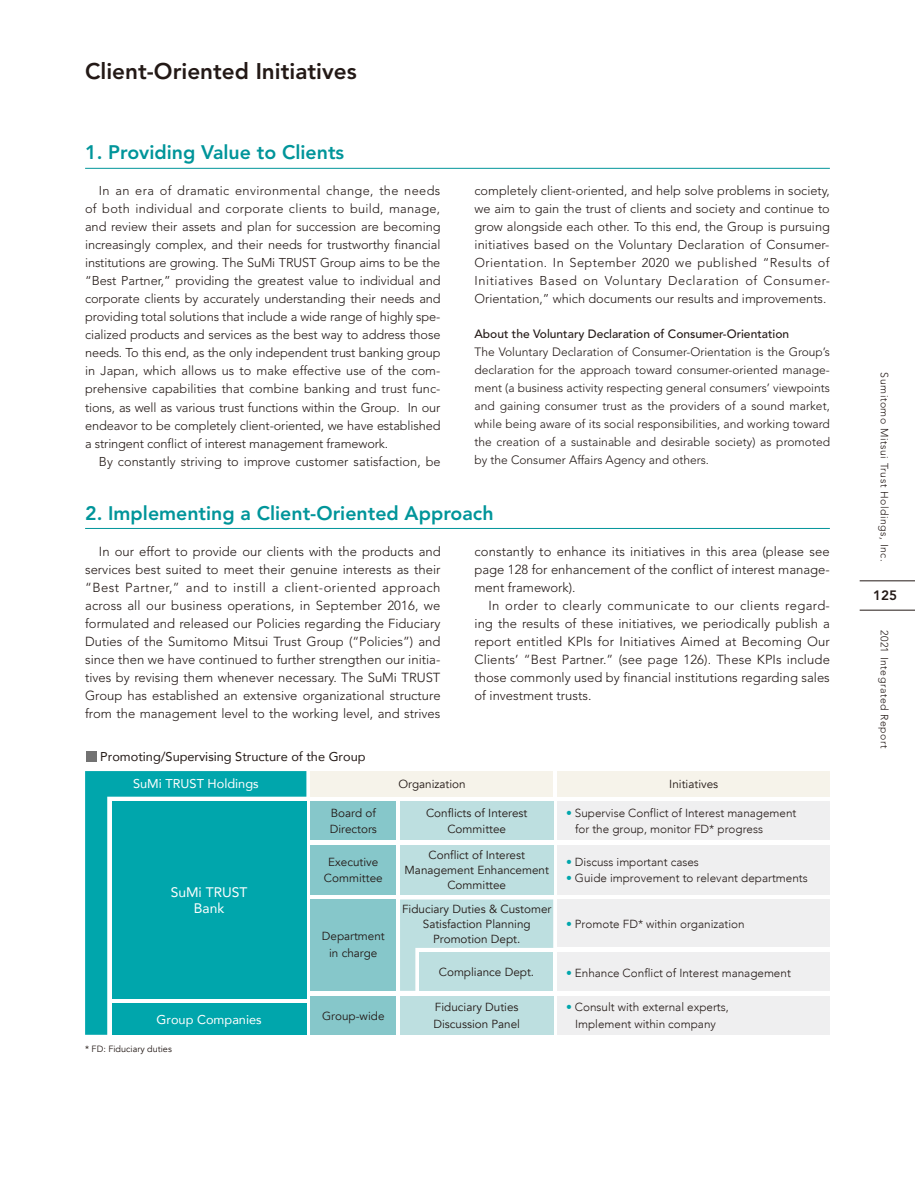
<style>
.page{position:relative;width:915px;height:1191px;background:#fff}
.page>*{position:absolute;margin:0;border:0;box-sizing:border-box;transform-origin:0 0}
.t1{font:800 22.5px "Avenir";color:#231916}
.t2{font:800 19.5px "Avenir";color:#00959a}
.t3{font:13.8px/16.5px "Avenir";color:#fff;text-align:center}
.t4{font:800 13.5px "Avenir";color:#231916}
.t5{font:300 13.05px/18px "Avenir";color:#231916;text-align:justify}
.t6{font:300 12.75px/18px "Avenir";color:#231916;text-align:justify}
.t7{font:12.75px "Avenir";color:#231916}
.t8{font:12.75px "Avenir";color:#fff}
.t9{font:300 12px/18px "Avenir";color:#231916;text-align:justify}
.t10{font:500 12px "Avenir";color:#231916}
.t11{font:11.7px/16.5px "Avenir";color:#231916;text-align:center}
.t12{font:300 11.7px/16.5px "Avenir";color:#231916}
.t13{font:300 10.5px "Avenir";letter-spacing:.05em;color:#231916}
.t14{font:9px "Avenir";color:#231916}
.s1{color:#00a6ac}
</style>
<div class="page">
<hr style="left:85px;top:168px;width:744px;height:1px;background:#00959a">
<hr style="left:85px;top:528px;width:744px;height:1px;background:#00959a">
<div style="left:557px;top:801px;width:272px;height:39px;background:#efeff0"></div>
<div style="left:557px;top:845px;width:272px;height:49px;background:#efeff0"></div>
<div style="left:557px;top:899px;width:272px;height:48px;background:#efeff0"></div>
<div style="left:557px;top:952px;width:272px;height:38px;background:#efeff0"></div>
<div style="left:557px;top:996px;width:272px;height:38px;background:#efeff0"></div>
<div style="left:310px;top:801px;width:85px;height:39px;background:#86c7ca"></div>
<div style="left:310px;top:845px;width:85px;height:49px;background:#86c7ca"></div>
<div style="left:310px;top:899px;width:85px;height:91px;background:#86c7ca"></div>
<div style="left:310px;top:996px;width:85px;height:38px;background:#86c7ca"></div>
<div style="left:400px;top:996px;width:153px;height:38px;background:#bddfe0"></div>
<div style="left:400px;top:845px;width:153px;height:49px;background:#bddfe0"></div>
<div style="left:400px;top:801px;width:153px;height:39px;background:#bddfe0"></div>
<div style="left:557px;top:771px;width:272px;height:25px;background:#f6f3ea"></div>
<div style="left:310px;top:771px;width:243px;height:25px;background:#f6f3ea"></div>
<div style="left:400px;top:899px;width:153px;height:91px;background:#bddfe0"></div>
<div style="left:85px;top:771px;width:221px;height:263px;background:#00a6ac"></div>
<div style="left:86px;top:751px;width:10px;height:10px;background:#727272"></div>
<hr style="left:859px;top:580px;width:55px;height:1px;background:#231916">
<hr style="left:859px;top:610px;width:55px;height:1px;background:#231916">
<h1 class="t1" style="left:85px;top:58px;width:273px">Client-Oriented Initiatives</h1>
<h2 class="t2" style="left:85px;top:141px;width:260px">1. Providing Value to Clients</h2>
<p class="t6" style="left:85px;top:182px;width:357px;text-indent:14px">In an era of dramatic environmental change, the needs of both individual and corporate clients to build, manage, and review their assets and plan for succession are becoming increasingly complex, and their needs for trustworthy financial institutions are growing. The SuMi TRUST Group aims to be the “Best Partner,” providing the greatest value to individual and corporate clients by accurately understanding their needs and providing total solutions that include a wide range of highly spe&shy;cialized products and services as the best way to address those needs. To this end, as the only independent trust banking group in Japan, which allows us to make effective use of the com&shy;prehensive capabilities that combine banking and trust func&shy;tions, as well as various trust functions within the Group. In our endeavor to be completely client-oriented, we have established a stringent conflict of interest management framework.</p>
<p class="t6" style="left:99px;top:452px;width:343px">By constantly striving to improve customer satisfaction, be</p>
<p class="t6" style="left:474px;top:182px;width:357px">completely client-oriented, and help solve problems in society, we aim to gain the trust of clients and society and continue to grow alongside each other. To this end, the Group is pursuing initiatives based on the Voluntary Declaration of Consumer-Orientation. In September 2020 we published “Results of Initiatives Based on Voluntary Declaration of Consumer-Orientation,” which documents our results and improvements.</p>
<p class="t10" style="left:474px;top:327px;width:316px">About the Voluntary Declaration of Consumer-Orientation</p>
<p class="t9" style="left:474px;top:343px;width:357px">The Voluntary Declaration of Consumer-Orientation is the Group’s declaration for the approach toward consumer-oriented manage&shy;ment (a business activity respecting general consumers’ viewpoints and gaining consumer trust as the providers of a sound market, while being aware of its social responsibilities, and working toward the creation of a sustainable and desirable society) as promoted by the Consumer Affairs Agency and others.</p>
<h2 class="t2" style="left:85px;top:501px;width:410px">2. Implementing a Client-Oriented Approach</h2>
<p class="t5" style="left:85px;top:542px;width:357px;text-indent:14px">In our effort to provide our clients with the products and services best suited to meet their genuine interests as their “Best Partner,” and to instill a client-oriented approach across all our business operations, in September 2016, we formulated and released our Policies regarding the Fiduciary Duties of the Sumitomo Mitsui Trust Group (“Policies”) and since then we have continued to further strengthen our initia&shy;tives by revising them whenever necessary. The SuMi TRUST Group has established an extensive organizational structure from the management level to the working level, and strives</p>
<p class="t5" style="left:474px;top:542px;width:357px">constantly to enhance its initiatives in this area (please see page 128 for enhancement of the conflict of interest manage&shy;ment framework).</p>
<p class="t5" style="left:474px;top:596px;width:357px;text-indent:14px">In order to clearly communicate to our clients regard&shy;ing the results of these initiatives, we periodically publish a report entitled KPIs for Initiatives Aimed at Becoming Our Clients’ “Best Partner.” (see page 126). These KPIs include those commonly used by financial institutions regarding sales of investment trusts.</p>
<p class="t7" style="left:100px;top:746px;width:267px">Promoting/Supervising Structure of the Group</p>
<p class="t8" style="left:133px;top:773px;width:127px">SuMi TRUST Holdings</p>
<p class="t3" style="left:171px;top:883px;width:78px">SuMi TRUST<br>Bank</p>
<p class="t8" style="left:156px;top:1009px;width:106px">Group Companies</p>
<p class="t14" style="left:85px;top:1043px;width:88px">* FD: Fiduciary duties</p>
<p class="t11" style="left:329px;top:804px;width:49px;text-align:left">Board of<br>Directors</p>
<p class="t11" style="left:324px;top:853px;width:60px">Executive<br>Committee</p>
<p class="t11" style="left:322px;top:928px;width:64px">Department in charge</p>
<p class="t11" style="left:322px;top:1007px;width:64px">Group-wide</p>
<p class="t11" style="left:398px;top:776px;width:69px">Organization</p>
<p class="t11" style="left:669px;top:776px;width:50px">Initiatives</p>
<p class="t11" style="left:426px;top:804px;width:103px">Conflicts of Interest<br>Committee</p>
<p class="t11" style="left:404px;top:848px;width:146px;line-height:15px">Conflict of Interest<br>Management Enhancement<br>Committee</p>
<p class="t11" style="left:402px;top:901px;width:151px;line-height:15px">Fiduciary Duties &amp; Customer<br>Satisfaction Planning<br>Promotion Dept.</p>
<p class="t11" style="left:438px;top:964px;width:97px">Compliance Dept.</p>
<p class="t11" style="left:433px;top:999px;width:88px;text-align:left">Fiduciary Duties<br>Discussion Panel</p>
<p class="t12" style="left:575px;top:804px;width:223px;text-indent:-9px"><span class="s1">•</span> Supervise Conflict of Interest management for the group, monitor FD* progress</p>
<p class="t12" style="left:566px;top:853px;width:134px"><span class="s1">•</span> Discuss important cases</p>
<p class="t12" style="left:566px;top:869px;width:243px"><span class="s1">•</span> Guide improvement to relevant departments</p>
<p class="t12" style="left:566px;top:915px;width:180px"><span class="s1">•</span> Promote FD* within organization</p>
<p class="t12" style="left:566px;top:964px;width:226px"><span class="s1">•</span> Enhance Conflict of Interest management</p>
<p class="t12" style="left:566px;top:999px;width:164px;text-align:center"><span class="s1">•</span> Consult with external experts,<br>Implement within company</p>
<p class="t13" style="left:890px;top:372px;width:190px;rotate:90deg">Sumitomo Mitsui Trust Holdings, Inc.</p>
<p class="t4" style="left:872px;top:587px;width:25px">125</p>
<p class="t13" style="left:890px;top:629px;width:121px;rotate:90deg">2021 Integrated Report</p>
</div>
